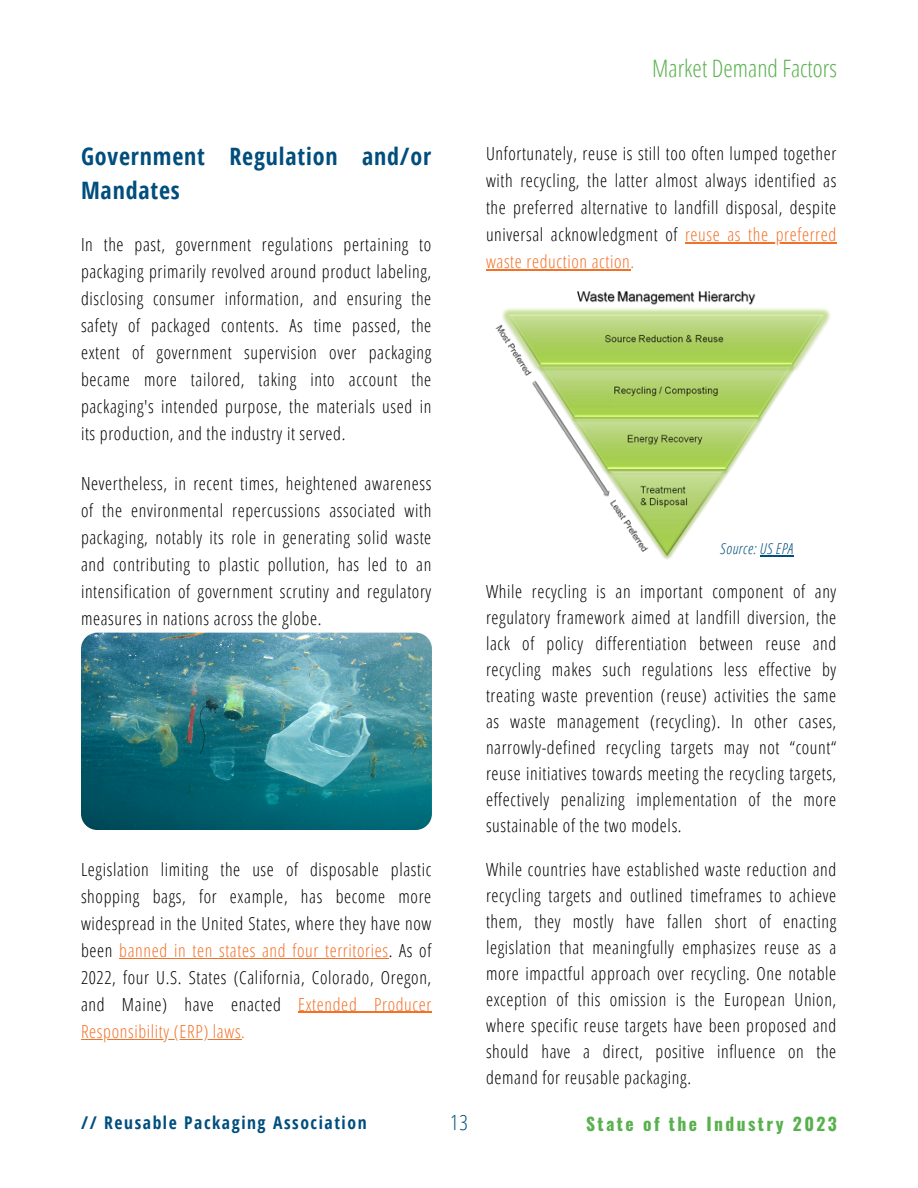
<style>
.page{position:relative;width:918px;height:1188px;background:#fff}
.page>*{position:absolute;margin:0;border:0;box-sizing:border-box;transform-origin:0 0}
.t1{font:700 24px/34.8px "Open Sans Condensed";letter-spacing:.035em;color:#004e7d}
.t2{font:300 24px "Open Sans Condensed";color:#59b14e}
.t3{font:300 21px "Open Sans Condensed";color:#004e7d}
.t4{font:300 18px/27px "Open Sans Condensed";letter-spacing:.035em;color:#000;text-align:justify}
.t5{font:700 17.55px "Open Sans Condensed";letter-spacing:.09em;color:#004e7d}
.t6{font:700 17.55px "Oswald";letter-spacing:.135em;color:#59b14e}
.t7{font:italic 300 15px "Open Sans Condensed";letter-spacing:.035em;color:#004e7d}
.s1{color:#f37027}
</style>
<div class="page">
<img style="left:81px;top:633px;width:351px;height:197px;border-radius:16px">
<img style="left:495px;top:291px;width:335px;height:269px">
<hr style="left:685px;top:242px;width:152px;height:1px;background:#f37027">
<hr style="left:486px;top:269px;width:144px;height:1px;background:#f37027">
<hr style="left:119px;top:958px;width:270px;height:1px;background:#f37027">
<hr style="left:298px;top:1012px;width:134px;height:1px;background:#f37027">
<hr style="left:81px;top:1039px;width:160px;height:1px;background:#f37027">
<hr style="left:760px;top:555px;width:34px;height:1px;background:#004e7d">
<p class="t1" style="left:81px;top:138px;width:352px">Government Regulation and/or<br>Mandates</p>
<p class="t4" style="left:81px;top:231px;width:352px">In the past, government regulations pertaining to packaging primarily revolved around product labeling, disclosing consumer information, and ensuring the safety of packaged contents. As time passed, the extent of government supervision over packaging became more tailored, taking into account the packaging's intended purpose, the materials used in its production, and the industry it served.</p>
<p class="t4" style="left:81px;top:469px;width:352px">Nevertheless, in recent times, heightened awareness of the environmental repercussions associated with packaging, notably its role in generating solid waste and contributing to plastic pollution, has led to an intensification of government scrutiny and regulatory measures in nations across the globe.</p>
<p class="t4" style="left:81px;top:855px;width:352px">Legislation limiting the use of disposable plastic shopping bags, for example, has become more widespread in the United States, where they have now been <span class="s1">banned in ten states and four territories</span>. As of 2022, four U.S. States (California, Colorado, Oregon, and Maine) have enacted <span class="s1">Extended Producer Responsibility (ERP) laws.</span></p>
<p class="t2" style="left:652px;top:51px;width:186px">Market Demand Factors</p>
<p class="t4" style="left:486px;top:139px;width:352px">Unfortunately, reuse is still too often lumped together with recycling, the latter almost always identified as the preferred alternative to landfill disposal, despite universal acknowledgment of <span class="s1">reuse as the preferred waste reduction action.</span></p>
<p class="t7" style="left:720px;top:538px;width:74px">Source: US EPA</p>
<p class="t4" style="left:486px;top:578px;width:352px;line-height:26px">While recycling is an important component of any regulatory framework aimed at landfill diversion, the lack of policy differentiation between reuse and recycling makes such regulations less effective by treating waste prevention (reuse) activities the same as waste management (recycling). In other cases, narrowly-defined recycling targets may not “count“ reuse initiatives towards meeting the recycling targets, effectively penalizing implementation of the more sustainable of the two models.</p>
<p class="t4" style="left:486px;top:856px;width:352px;line-height:26px">While countries have established waste reduction and recycling targets and outlined timeframes to achieve them, they mostly have fallen short of enacting legislation that meaningfully emphasizes reuse as a more impactful approach over recycling. One notable exception of this omission is the European Union, where specific reuse targets have been proposed and should have a direct, positive influence on the demand for reusable packaging.</p>
<p class="t3" style="left:450px;top:1107px;width:19px">13</p>
<p class="t5" style="left:81px;top:1111px;width:287px">// Reusable Packaging Association</p>
<p class="t6" style="left:586px;top:1110px;width:252px">State of the Industry 2023</p>
</div>
